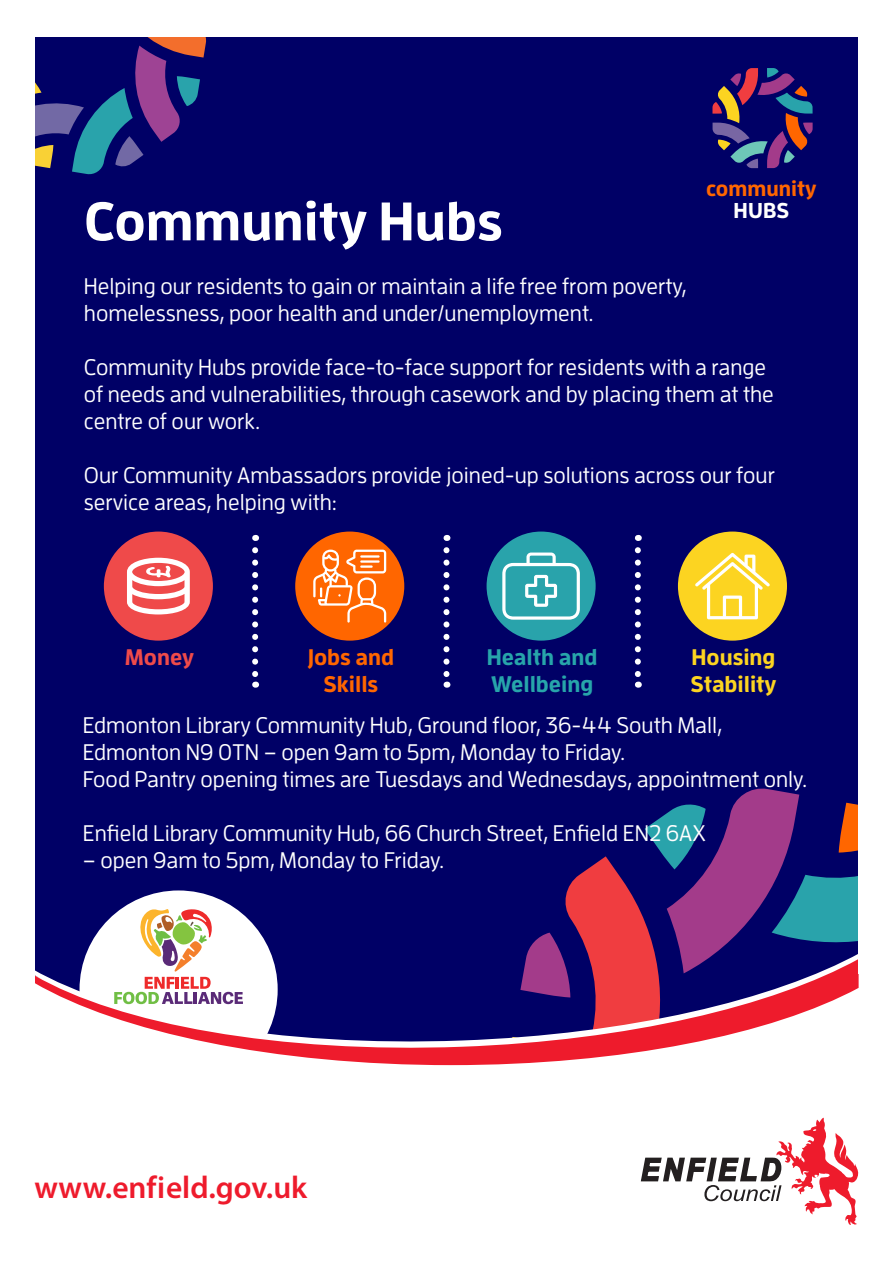
<style>
.page{position:relative;width:893px;height:1263px;background:#fff}
.page>*{position:absolute;margin:0;border:0;box-sizing:border-box;transform-origin:0 0}
.t1{font:700 54px "Enzo OT";color:#fff}
.t2{font:600 31.5px "Myriad Pro";color:#ee1b2c}
.t3{font:500 22.5px/27px "Enzo OT";color:#fff}
.t4{font:700 22.5px/27px "Enzo OT";color:#27a5aa}
.t5{font:700 22.5px/27px "Enzo OT";color:#fcd421}
.t6{font:700 22.5px/27px "Enzo OT";color:#f60;text-align:center}
.t7{font:700 22.5px "Enzo OT";color:#ef4a4a}
.t8{font:700 21.45px "Enzo OT";color:#f60}
.t9{font:700 21.45px "Enzo OT";color:#fff}
</style>
<div class="page">
<div style="left:34px;top:34px;width:825px;height:1076px;background:#006"></div>
<div style="left:104px;top:531px;width:109px;height:110px;background:#ef4a4a;border-radius:50%"></div>
<div style="left:80px;top:890px;width:198px;height:199px;background:#fff;border-radius:50%"></div>
<svg style="left:528px;top:788px;width:271px;height:164px"></svg>
<svg style="left:712px;top:68px;width:101px;height:100px"></svg>
<div style="left:34px;top:1065px;width:540px;height:45px;background:#fff"></div>
<svg style="left:34px;top:959px;width:540px;height:106px"></svg>
<svg style="left:574px;top:803px;width:285px;height:422px"></svg>
<svg style="left:114px;top:909px;width:129px;height:95px"></svg>
<svg style="left:34px;top:36px;width:173px;height:139px"></svg>
<div style="left:0;top:0;width:893px;height:36px;background:#fff"></div>
<svg style="left:127px;top:558px;width:63px;height:56px"></svg>
<div style="left:295px;top:531px;width:109px;height:110px;background:#f60;border-radius:50%"></div>
<div style="left:487px;top:531px;width:109px;height:110px;background:#29a3ab;border-radius:50%"></div>
<div style="left:678px;top:531px;width:109px;height:110px;background:#fcd421;border-radius:50%"></div>
<svg style="left:502px;top:552px;width:78px;height:68px"></svg>
<svg style="left:695px;top:553px;width:75px;height:66px"></svg>
<svg style="left:313px;top:550px;width:73px;height:73px"></svg>
<svg style="left:252px;top:550px;width:6px;height:138px"></svg>
<svg style="left:443px;top:550px;width:6px;height:138px"></svg>
<svg style="left:635px;top:550px;width:6px;height:138px"></svg>
<p class="t8" style="left:706px;top:175px;width:112px">community</p>
<p class="t9" style="left:733px;top:197px;width:57px">HUBS</p>
<p class="t1" style="left:84px;top:187px;width:420px">Community Hubs</p>
<p class="t3" style="left:84px;top:272px;width:604px">Helping our residents to gain or maintain a life free from poverty, homelessness, poor health and under/unemployment.</p>
<p class="t3" style="left:84px;top:353px;width:691px">Community Hubs provide face-to-face support for residents with a range of needs and vulnerabilities, through casework and by placing them at the centre of our work.</p>
<p class="t3" style="left:84px;top:461px;width:692px">Our Community Ambassadors provide joined-up solutions across our four service areas, helping with:</p>
<p class="t7" style="left:125px;top:643px;width:71px">Money</p>
<p class="t6" style="left:307px;top:643px;width:88px">Jobs and<br>Skills</p>
<p class="t4" style="left:487px;top:643px;width:112px">Health and<br>Wellbeing</p>
<p class="t5" style="left:690px;top:643px;width:88px">Housing<br>Stability</p>
<p class="t3" style="left:83px;top:711px;width:641px">Edmonton Library Community Hub, Ground floor, 36-44 South Mall,<br>Edmonton N9 0TN – open 9am to 5pm, Monday to Friday.</p>
<p class="t3" style="left:83px;top:765px;width:726px">Food Pantry opening times are Tuesdays and Wednesdays, appointment only.</p>
<p class="t3" style="left:83px;top:819px;width:624px">Enfield Library Community Hub, 66 Church Street, Enfield EN2 6AX</p>
<p class="t3" style="left:83px;top:846px;width:363px">– open 9am to 5pm, Monday to Friday.</p>
<p class="t2" style="left:35px;top:1167px;width:274px">www.enfield.gov.uk</p>
</div>
